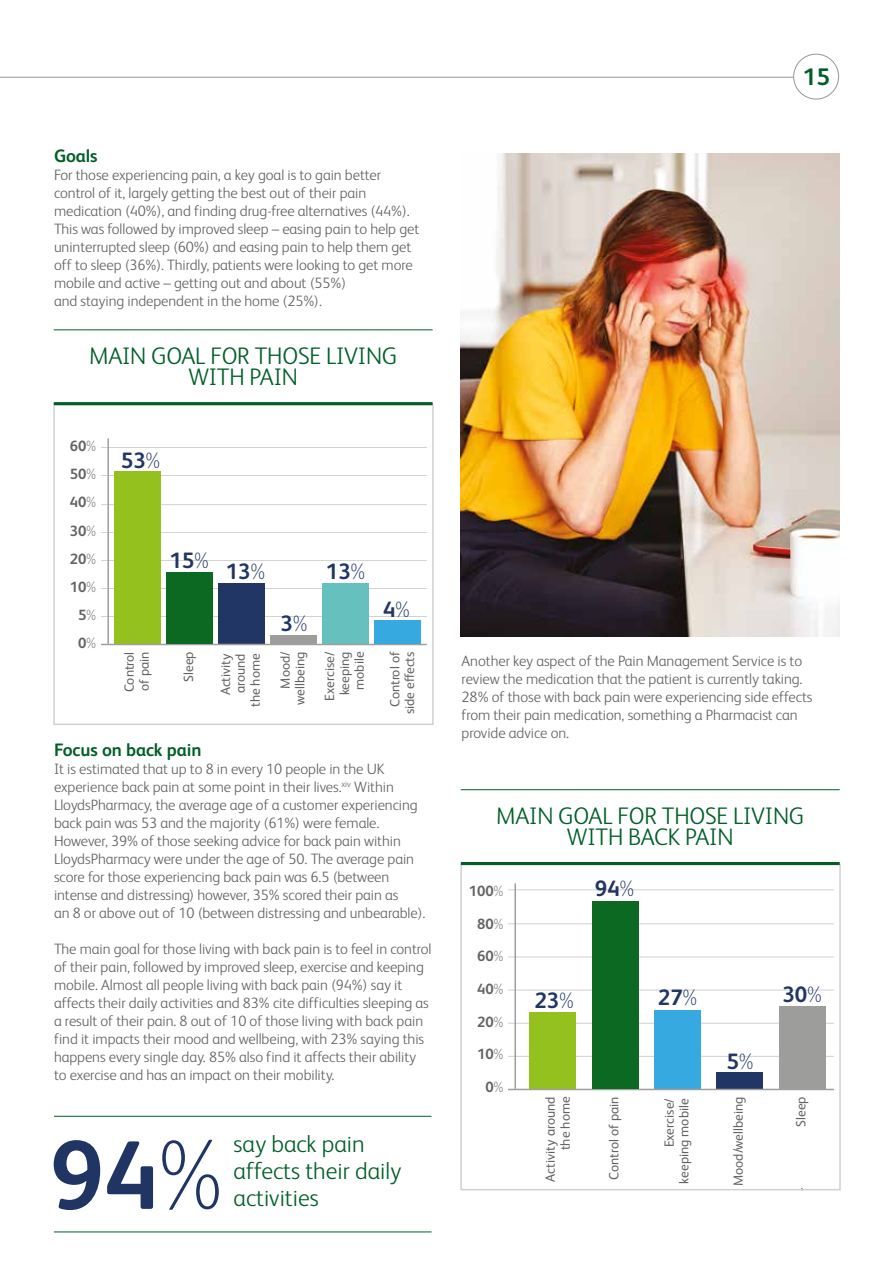
<style>
.page{position:relative;width:893px;height:1263px;background:#fff}
.page>*{position:absolute;margin:0;border:0;box-sizing:border-box;transform-origin:0 0}
.t1{font:700 97.5px "Lloyds Sans";color:#213564}
.t2{font:300 24px/27px "Lloyds Sans";letter-spacing:-.01em;color:#005f27;text-align:center}
.t3{font:700 24px "Lloyds Sans";color:#005f27}
.t4{font:700 22.35px "Lloyds Sans";color:#213664}
.t5{font:700 18px "Lloyds Sans";letter-spacing:-.005em;color:#005f27}
.t6{font:300 15px/18px "Lloyds Sans";letter-spacing:-.005em;color:#646363}
.t7{font:700 14.85px/28.2px "Lloyds Sans";color:#646363;text-align:right}
.t8{font:13.35px/14.9px "Lloyds Sans";color:#646363;text-align:right}
.s1{font-weight:100}
.s2{font-weight:100;font-size:99px}
</style>
<div class="page">
<div style="left:793px;top:54px;width:46px;height:45px;border:1px solid #989797;border-radius:50%"></div>
<hr style="left:0;top:77px;width:793px;height:1px;background:#989797">
<hr style="left:54px;top:1116px;width:378px;height:1px;background:#005f27">
<hr style="left:54px;top:1232px;width:378px;height:1px;background:#005f27">
<hr style="left:508px;top:956px;width:326px;height:1px;background:#d0d0d0">
<hr style="left:508px;top:923px;width:326px;height:1px;background:#d0d0d0">
<hr style="left:508px;top:990px;width:326px;height:1px;background:#d0d0d0">
<hr style="left:508px;top:1023px;width:326px;height:1px;background:#d0d0d0">
<hr style="left:508px;top:1056px;width:326px;height:1px;background:#d0d0d0">
<hr style="left:508px;top:889px;width:326px;height:1px;background:#d0d0d0">
<hr style="left:514px;top:883px;width:2px;height:206px;background:#9d9d9c">
<div style="left:529px;top:1012px;width:46px;height:77px;background:#95c11f"></div>
<div style="left:717px;top:1072px;width:46px;height:17px;background:#213664"></div>
<div style="left:654px;top:1010px;width:47px;height:79px;background:#36a9e1"></div>
<hr style="left:508px;top:1089px;width:326px;height:1px;background:#9d9d9c">
<div style="left:779px;top:1006px;width:46px;height:83px;background:#9d9d9c"></div>
<div style="left:592px;top:901px;width:47px;height:188px;background:#0b6922"></div>
<hr style="left:461px;top:789px;width:379px;height:1px;background:#005f27">
<hr style="left:461px;top:862px;width:379px;height:3px;background:#005f27">
<hr style="left:101px;top:532px;width:326px;height:1px;background:#d0d0d0">
<hr style="left:101px;top:504px;width:326px;height:1px;background:#d0d0d0">
<hr style="left:101px;top:475px;width:326px;height:1px;background:#d0d0d0">
<hr style="left:101px;top:447px;width:326px;height:1px;background:#d0d0d0">
<hr style="left:101px;top:560px;width:326px;height:1px;background:#d0d0d0">
<hr style="left:101px;top:588px;width:326px;height:1px;background:#d0d0d0">
<hr style="left:101px;top:616px;width:326px;height:1px;background:#d0d0d0">
<hr style="left:107px;top:438px;width:2px;height:206px;background:#9d9d9c">
<div style="left:115px;top:471px;width:46px;height:173px;background:#95c11f"></div>
<div style="left:218px;top:583px;width:47px;height:61px;background:#213664"></div>
<div style="left:271px;top:636px;width:46px;height:8px;background:#9d9d9c"></div>
<div style="left:322px;top:583px;width:47px;height:61px;background:#66c1be"></div>
<hr style="left:101px;top:644px;width:326px;height:1px;background:#9d9d9c">
<div style="left:167px;top:572px;width:46px;height:72px;background:#0b6922"></div>
<div style="left:374px;top:620px;width:46px;height:24px;background:#36a9e1"></div>
<hr style="left:54px;top:330px;width:379px;height:1px;background:#005f27">
<hr style="left:54px;top:402px;width:379px;height:3px;background:#005f27">
<img style="left:461px;top:154px;width:379px;height:482px">
<p class="t5" style="left:54px;top:143px;width:45px">Goals</p>
<p class="t6" style="left:54px;top:165px;width:367px">For those experiencing pain, a key goal is to gain better control of it, largely getting the best out of their pain medication (40%), and finding drug-free alternatives (44%).<br>This was followed by improved sleep – easing pain to help get uninterrupted sleep (60%) and easing pain to help them get off to sleep (36%). Thirdly, patients were looking to get more mobile and active – getting out and about (55%)<br>and staying independent in the home (25%).</p>
<h2 class="t2" style="left:89px;top:344px;width:310px;line-height:21px">MAIN GOAL FOR THOSE LIVING<br>WITH PAIN</h2>
<p class="t7" style="left:70px;top:431px;width:28px;text-align:center">60<span class="s1">%<br></span>50<span class="s1">%<br></span>40<span class="s1">%<br></span>30<span class="s1">%<br></span>20<span class="s1">%<br></span>10<span class="s1">%<br></span>5<span class="s1">%<br></span>0<span class="s1">%</span></p>
<h3 class="t4" style="left:121px;top:445px;width:41px">53<span class="s1">%</span></h3>
<h3 class="t4" style="left:169px;top:544px;width:41px">15<span class="s1">%</span></h3>
<h3 class="t4" style="left:226px;top:556px;width:41px">13<span class="s1">%</span></h3>
<h3 class="t4" style="left:280px;top:608px;width:28px">3<span class="s1">%</span></h3>
<h3 class="t4" style="left:326px;top:556px;width:41px">13<span class="s1">%</span></h3>
<h3 class="t4" style="left:383px;top:593px;width:28px">4<span class="s1">%</span></h3>
<p class="t8" style="left:121px;top:692px;width:42px;text-align:left;rotate:-90deg">Control of pain</p>
<p class="t8" style="left:386px;top:714px;width:64px;text-align:center;rotate:-90deg">Control of side e ects</p>
<p class="t8" style="left:277px;top:704px;width:54px;rotate:-90deg">Mood/ wellbeing</p>
<p class="t8" style="left:321px;top:700px;width:50px;rotate:-90deg">Exercise/ keeping mobile</p>
<p class="t8" style="left:180px;top:682px;width:32px;rotate:-90deg">Sleep</p>
<p class="t8" style="left:217px;top:707px;width:55px;rotate:-90deg">Activity around the home</p>
<p class="t5" style="left:54px;top:737px;width:149px">Focus on back pain</p>
<p class="t6" style="left:54px;top:759px;width:373px">It is estimated that up to 8 in every 10 people in the UK experience back pain at some point in their lives.<sup>xiv</sup> Within LloydsPharmacy, the average age of a customer experiencing back pain was 53 and the majority (61%) were female.<br>However, 39% of those seeking advice for back pain within LloydsPharmacy were under the age of 50. The average pain score for those experiencing back pain was 6.5 (between intense and distressing) however, 35% scored their pain as<br>an 8 or above out of 10 (between distressing and unbearable).</p>
<p class="t6" style="left:54px;top:939px;width:379px">The main goal for those living with back pain is to feel in control of their pain, followed by improved sleep, exercise and keeping mobile. Almost all people living with back pain (94%) say it affects their daily activities and 83% cite difficulties sleeping as a result of their pain. 8 out of 10 of those living with back pain find it impacts their mood and wellbeing, with 23% saying this happens every single day. 85% also find it affects their ability to exercise and has an impact on their mobility.</p>
<h1 class="t1" style="left:50px;top:1107px;width:174px">94<span class="s2">%</span></h1>
<h2 class="t2" style="left:234px;top:1129px;width:169px;text-align:left">say back pain affects their daily activities</h2>
<h2 class="t3" style="left:803px;top:60px;width:28px">15</h2>
<p class="t6" style="left:462px;top:651px;width:352px">Another key aspect of the Pain Management Service is to review the medication that the patient is currently taking.<br>28% of those with back pain were experiencing side effects from their pain medication, something a Pharmacist can provide advice on.</p>
<h2 class="t2" style="left:496px;top:804px;width:310px;line-height:21px">MAIN GOAL FOR THOSE LIVING<br>WITH BACK PAIN</h2>
<p class="t7" style="left:469px;top:874px;width:36px;line-height:32.7px">100<span class="s1">%<br></span>80<span class="s1">%<br></span>60<span class="s1">%<br></span>40<span class="s1">%<br></span>20<span class="s1">%<br></span>10<span class="s1">%<br></span>0<span class="s1">%</span></p>
<h3 class="t4" style="left:595px;top:873px;width:41px">94<span class="s1">%</span></h3>
<h3 class="t4" style="left:534px;top:984px;width:41px">23<span class="s1">%</span></h3>
<h3 class="t4" style="left:658px;top:982px;width:41px">27<span class="s1">%</span></h3>
<h3 class="t4" style="left:782px;top:978px;width:41px">30<span class="s1">%</span></h3>
<h3 class="t4" style="left:726px;top:1046px;width:28px">5<span class="s1">%</span></h3>
<p class="t8" style="left:542px;top:1181px;width:86px;rotate:-90deg">Activity around the home</p>
<p class="t8" style="left:730px;top:1186px;width:91px;rotate:-90deg">Mood/wellbeing</p>
<p class="t8" style="left:606px;top:1180px;width:85px;rotate:-90deg">Control of pain</p>
<p class="t8" style="left:661px;top:1183px;width:87px;rotate:-90deg">Exercise/ keeping mobile</p>
<p class="t8" style="left:792px;top:1127px;width:32px;rotate:-90deg">Sleep</p>
<p class="t8" style="left:792px;top:1191px;width:5px;rotate:-90deg">-</p>
</div>
